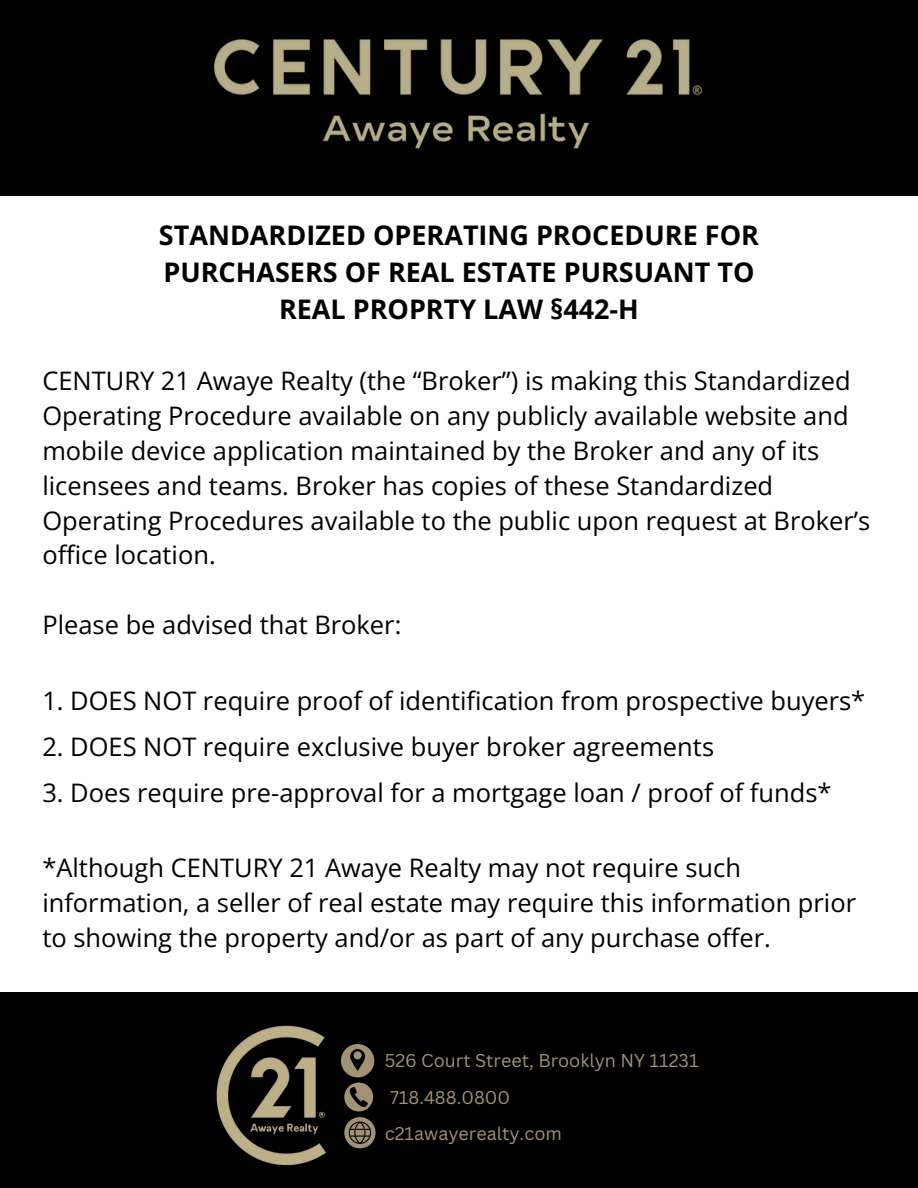
<style>
.page{position:relative;width:918px;height:1188px;background:#fff}
.page>*{position:absolute;margin:0;border:0;box-sizing:border-box;transform-origin:0 0}
.t1{font:700 27px/37.2px "Open Sans";color:#000;text-align:center}
.t2{font:25.5px/34.8px "Open Sans";color:#000}
.t3{font:18px "Canva Sans";color:#a19276}
</style>
<div class="page">
<div style="left:0;top:0;width:918px;height:196px;background:#000"></div>
<div style="left:0;top:992px;width:918px;height:196px;background:#000"></div>
<img style="left:213px;top:39px;width:489px;height:110px">
<svg style="left:344px;top:1117px;width:32px;height:31px"></svg>
<svg style="left:344px;top:1083px;width:29px;height:28px"></svg>
<svg style="left:341px;top:1044px;width:33px;height:33px"></svg>
<img style="left:216px;top:1025px;width:110px;height:141px">
<h1 class="t1" style="left:159px;top:216px;width:602px">STANDARDIZED OPERATING PROCEDURE FOR<br>PURCHASERS OF REAL ESTATE PURSUANT TO<br>REAL PROPRTY LAW §442-H</h1>
<h2 class="t2" style="left:42px;top:363px;width:830px">CENTURY 21 Awaye Realty (the “Broker”) is making this Standardized Operating Procedure available on any publicly available website and mobile device application maintained by the Broker and any of its licensees and teams. Broker has copies of these Standardized Operating Procedures available to the public upon request at Broker’s office location.</h2>
<h2 class="t2" style="left:42px;top:607px;width:361px">Please be advised that Broker:</h2>
<h2 class="t2" style="left:42px;top:682px;width:824px">1. DOES NOT require proof of identification from prospective buyers*</h2>
<h2 class="t2" style="left:42px;top:728px;width:673px">2. DOES NOT require exclusive buyer broker agreements</h2>
<h2 class="t2" style="left:42px;top:775px;width:791px">3. Does require pre-approval for a mortgage loan / proof of funds*</h2>
<h2 class="t2" style="left:42px;top:850px;width:815px">*Although CENTURY 21 Awaye Realty may not require such information, a seller of real estate may require this information prior to showing the property and/or as part of any purchase offer.</h2>
<p class="t3" style="left:385px;top:1048px;width:315px">526 Court Street, Brooklyn NY 11231</p>
<p class="t3" style="left:390px;top:1085px;width:122px">718.488.0800</p>
<p class="t3" style="left:385px;top:1120px;width:179px">c21awayerealty.com</p>
</div>
